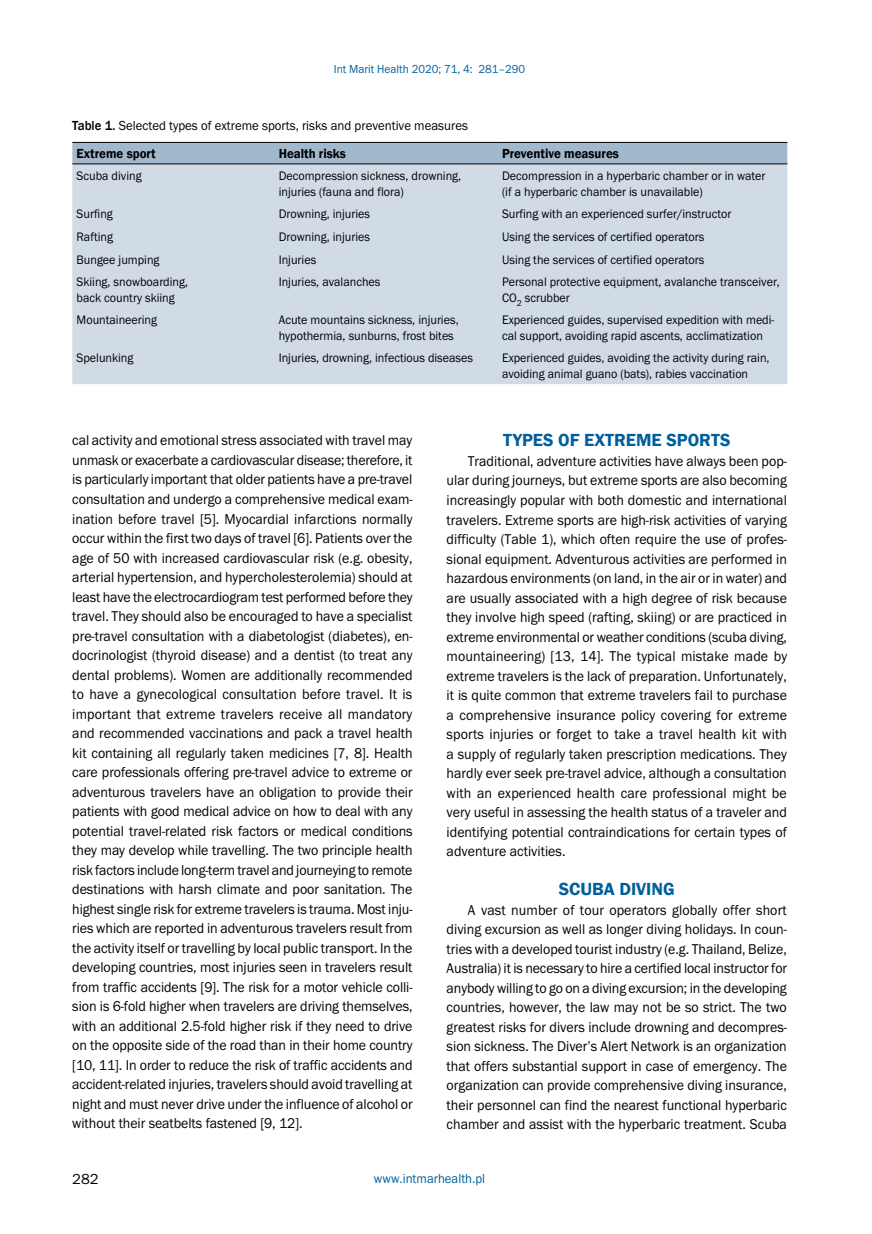
<style>
.page{position:relative;width:872px;height:1234px;background:#fff}
.page>*{position:absolute;margin:0;border:0;box-sizing:border-box;transform-origin:0 0}
.t1{font:600 18px "Franklin Gothic";color:#005f9c}
.t2{font:15px "Franklin Got Itc TEE";color:#000}
.t3{font:14.7px/19.5px "Franklin Got Itc TEE";color:#000;text-align:justify;scale:.95 1}
.t4{font:13.5px "Franklin Got Itc TEE";color:#000;scale:.95 1}
.t5{font:600 13.5px "Franklin Gothic";color:#000;scale:.95 1}
.t6{font:13.5px "Franklin Got Itc TEE";color:#005f9c;scale:.95 1}
.t7{font:12.75px/15.3px "Franklin Got Itc TEE";color:#000;scale:.95 1}
.t8{font:12px "Franklin Got Itc TEE";color:#005f9c;scale:.95 1}
.s1{font-family:"Franklin Gothic";font-weight:500}
</style>
<div class="page">
<div style="left:72px;top:143px;width:715px;height:20px;background:#a2b8cd"></div>
<div style="left:72px;top:164px;width:715px;height:220px;background:#d1dbe5"></div>
<hr style="left:72px;top:142px;width:202px;height:1px;background:#000">
<hr style="left:274px;top:142px;width:224px;height:1px;background:#000">
<hr style="left:498px;top:142px;width:289px;height:1px;background:#000">
<hr style="left:72px;top:163px;width:202px;height:1px;background:#000">
<hr style="left:274px;top:163px;width:224px;height:1px;background:#000">
<hr style="left:498px;top:163px;width:289px;height:1px;background:#000">
<p class="t8" style="left:334px;top:62px;width:203px">Int Marit Health 2020; 71, 4: 281–290</p>
<p class="t4" style="left:72px;top:118px;width:418px"><span class="s1">Table 1.</span> Selected types of extreme sports, risks and preventive measures</p>
<p class="t5" style="left:77px;top:145px;width:85px">Extreme sport</p>
<p class="t5" style="left:279px;top:145px;width:72px">Health risks</p>
<p class="t5" style="left:502px;top:145px;width:124px">Preventive measures</p>
<p class="t7" style="left:77px;top:168px;width:70px">Scuba diving</p>
<p class="t7" style="left:279px;top:168px;width:194px">Decompression sickness, drowning, injuries (fauna and flora)</p>
<p class="t7" style="left:502px;top:168px;width:279px">Decompression in a hyperbaric chamber or in water (if a hyperbaric chamber is unavailable)</p>
<p class="t7" style="left:77px;top:206px;width:40px">Surfing</p>
<p class="t7" style="left:279px;top:206px;width:98px">Drowning, injuries</p>
<p class="t7" style="left:502px;top:206px;width:243px">Surfing with an experienced surfer/instructor</p>
<p class="t7" style="left:77px;top:229px;width:40px">Rafting</p>
<p class="t7" style="left:279px;top:229px;width:98px">Drowning, injuries</p>
<p class="t7" style="left:502px;top:229px;width:214px">Using the services of certified operators</p>
<p class="t7" style="left:77px;top:252px;width:89px">Bungee jumping</p>
<p class="t7" style="left:279px;top:252px;width:41px">Injuries</p>
<p class="t7" style="left:502px;top:252px;width:214px">Using the services of certified operators</p>
<p class="t7" style="left:77px;top:274px;width:119px">Skiing, snowboarding, back country skiing</p>
<p class="t7" style="left:279px;top:274px;width:109px">Injuries, avalanches</p>
<p class="t7" style="left:502px;top:274px;width:294px">Personal protective equipment, avalanche transceiver,<br>CO<sub>2</sub> scrubber</p>
<p class="t7" style="left:77px;top:312px;width:86px">Mountaineering</p>
<p class="t7" style="left:279px;top:312px;width:191px">Acute mountains sickness, injuries, hypothermia, sunburns, frost bites</p>
<p class="t7" style="left:502px;top:312px;width:288px">Experienced guides, supervised expedition with medi&shy;cal support, avoiding rapid ascents, acclimatization</p>
<p class="t7" style="left:77px;top:350px;width:61px">Spelunking</p>
<p class="t7" style="left:279px;top:350px;width:206px">Injuries, drowning, infectious diseases</p>
<p class="t7" style="left:502px;top:350px;width:283px">Experienced guides, avoiding the activity during rain, avoiding animal guano (bats), rabies vaccination</p>
<p class="t3" style="left:72px;top:431px;width:360px">cal activity and emotional stress associated with travel may unmask or exacerbate a cardiovascular disease; therefore, it is particularly important that older patients have a pre-travel consultation and undergo a comprehensive medical exam&shy;ination before travel [5]. Myocardial infarctions normally occur within the first two days of travel [6]. Patients over the age of 50 with increased cardiovascular risk (e.g. obesity, arterial hypertension, and hypercholesterolemia) should at least have the electrocardiogram test performed before they travel. They should also be encouraged to have a specialist pre-travel consultation with a diabetologist (diabetes), en&shy;docrinologist (thyroid disease) and a dentist (to treat any dental problems). Women are additionally recommended to have a gynecological consultation before travel. It is important that extreme travelers receive all mandatory and recommended vaccinations and pack a travel health kit containing all regularly taken medicines [7, 8]. Health care professionals offering pre-travel advice to extreme or adventurous travelers have an obligation to provide their patients with good medical advice on how to deal with any potential travel-related risk factors or medical conditions they may develop while travelling. The two principle health risk factors include long-term travel and journeying to remote destinations with harsh climate and poor sanitation. The highest single risk for extreme travelers is trauma. Most inju&shy;ries which are reported in adventurous travelers result from the activity itself or travelling by local public transport. In the developing countries, most injuries seen in travelers result from traffic accidents [9]. The risk for a motor vehicle colli&shy;sion is 6-fold higher when travelers are driving themselves, with an additional 2.5-fold higher risk if they need to drive on the opposite side of the road than in their home country [10, 11]. In order to reduce the risk of traffic accidents and accident-related injuries, travelers should avoid travelling at night and must never drive under the influence of alcohol or without their seatbelts fastened [9, 12].</p>
<p class="t1" style="left:503px;top:429px;width:229px">TYPES OF EXTREME SPORTS</p>
<p class="t3" style="left:446px;top:451px;width:360px;text-indent:21px">Traditional, adventure activities have always been pop&shy;ular during journeys, but extreme sports are also becoming increasingly popular with both domestic and international travelers. Extreme sports are high-risk activities of varying difficulty (Table 1), which often require the use of profes&shy;sional equipment. Adventurous activities are performed in hazardous environments (on land, in the air or in water) and are usually associated with a high degree of risk because they involve high speed (rafting, skiing) or are practiced in extreme environmental or weather conditions (scuba diving, mountaineering) [13, 14]. The typical mistake made by extreme travelers is the lack of preparation. Unfortunately, it is quite common that extreme travelers fail to purchase a comprehensive insurance policy covering for extreme sports injuries or forget to take a travel health kit with a supply of regularly taken prescription medications. They hardly ever seek pre-travel advice, although a consultation with an experienced health care professional might be very useful in assessing the health status of a traveler and identifying potential contraindications for certain types of adventure activities.</p>
<p class="t1" style="left:559px;top:877px;width:117px">SCUBA DIVING</p>
<p class="t3" style="left:446px;top:900px;width:360px;text-indent:21px">A vast number of tour operators globally offer short diving excursion as well as longer diving holidays. In coun&shy;tries with a developed tourist industry (e.g. Thailand, Belize, Australia) it is necessary to hire a certified local instructor for anybody willing to go on a diving excursion; in the developing countries, however, the law may not be so strict. The two greatest risks for divers include drowning and decompres&shy;sion sickness. The Diver’s Alert Network is an organization that offers substantial support in case of emergency. The organization can provide comprehensive diving insurance, their personnel can find the nearest functional hyperbaric chamber and assist with the hyperbaric treatment. Scuba</p>
<p class="t2" style="left:72px;top:1170px;width:28px">282</p>
<p class="t6" style="left:374px;top:1170px;width:119px">www.intmarhealth.pl</p>
</div>
